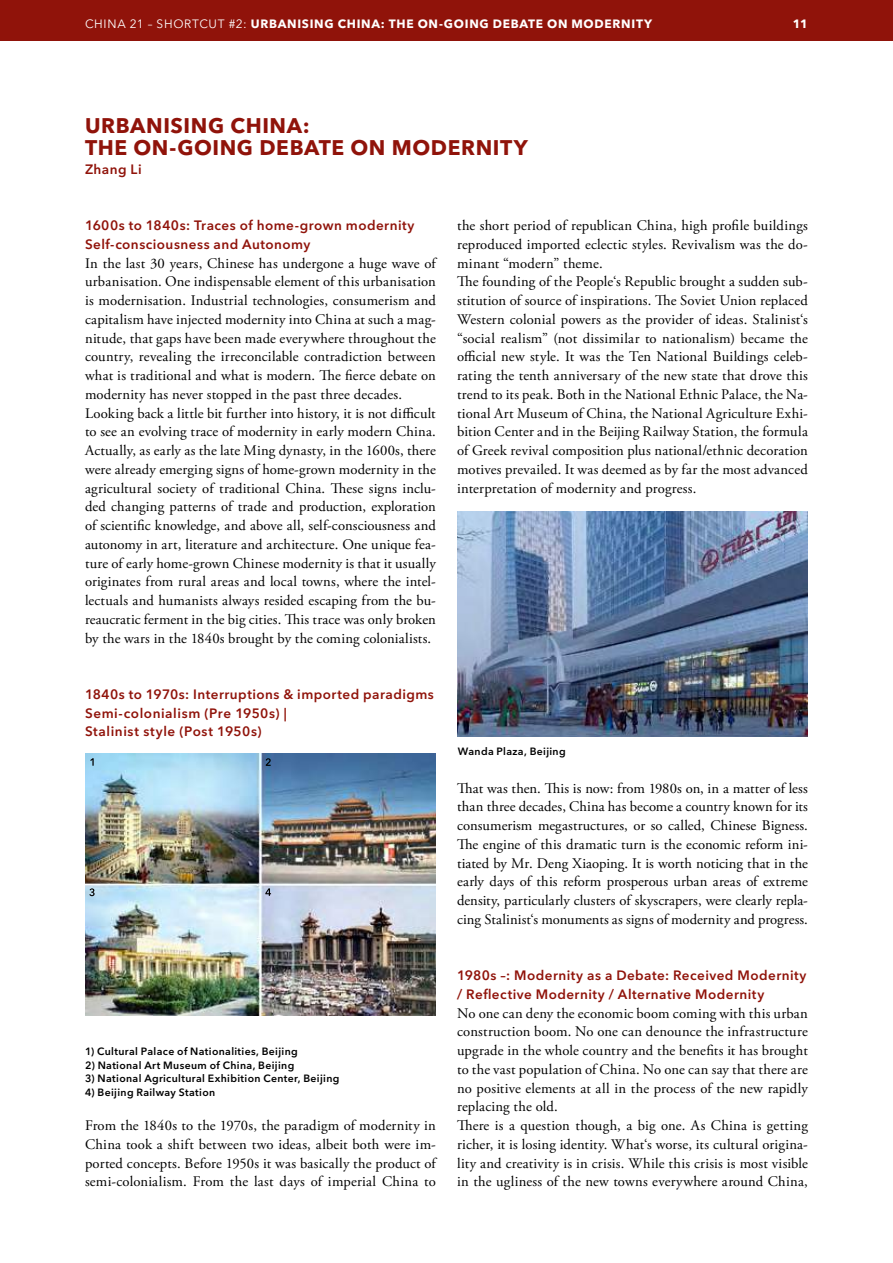
<style>
.page{position:relative;width:893px;height:1263px;background:#fff}
.page>*{position:absolute;margin:0;border:0;box-sizing:border-box;transform-origin:0 0}
.t1{font:700 21px/21.8px "Avenir Next LT Pro";letter-spacing:.025em;color:#90130a}
.t2{font:14.7px/18.8px "Adobe Garamond Pro";letter-spacing:.01em;color:#000}
.t3{font:600 13.5px/18.8px "Avenir Next LT Pro";letter-spacing:.035em;color:#90130a}
.t4{font:700 12px "Avenir Next LT Pro";letter-spacing:.06em;color:#fff}
.t5{font:600 10.5px "Avenir Next LT Pro";letter-spacing:.035em;color:#000}
.s1{font-weight:400}
</style>
<div class="page">
<div style="left:0;top:0;width:893px;height:40px;background:#90130a"></div>
<img style="left:457px;top:511px;width:351px;height:225px">
<img style="left:85px;top:753px;width:351px;height:262px">
<svg style="left:90px;top:758px;width:4px;height:8px"></svg>
<svg style="left:266px;top:758px;width:5px;height:8px"></svg>
<svg style="left:89px;top:888px;width:6px;height:8px"></svg>
<svg style="left:265px;top:888px;width:6px;height:8px"></svg>
<p class="t4" style="left:85px;top:16px;width:569px"><span class="s1">CHINA 21 – SHORTCUT #2:</span> URBANISING CHINA: THE ON-GOING DEBATE ON MODERNITY</p>
<p class="t4" style="left:793px;top:16px;width:17px">11</p>
<h1 class="t1" style="left:85px;top:115px;width:444px">URBANISING CHINA:<br>THE ON-GOING DEBATE ON MODERNITY</h1>
<p class="t3" style="left:85px;top:160px;width:58px">Zhang Li</p>
<p class="t3" style="left:85px;top:216px;width:331px">1600s to 1840s: Traces of home-grown modernity<br>Self-consciousness and Autonomy</p>
<p class="t2" style="left:85px;top:254px;width:352px">In the last 30 years, Chinese has undergone a huge wave of urbanisation. One indispensable element of this urbanisation is modernisation. Industrial technologies, consumerism and capitalism have injected modernity into China at such a mag&shy;nitude, that gaps have been made everywhere throughout the country, revealing the irreconcilable contradiction between what is traditional and what is modern. The fierce debate on modernity has never stopped in the past three decades.<br>Looking back a little bit further into history, it is not difficult to see an evolving trace of modernity in early modern China.<br>Actually, as early as the late Ming dynasty, in the 1600s, there were already emerging signs of home-grown modernity in the agricultural society of traditional China. These signs inclu&shy;ded changing patterns of trade and production, exploration of scientific knowledge, and above all, self-consciousness and autonomy in art, literature and architecture. One unique fea&shy;ture of early home-grown Chinese modernity is that it usually originates from rural areas and local towns, where the intel&shy;lectuals and humanists always resided escaping from the bu&shy;reaucratic ferment in the big cities. This trace was only broken by the wars in the 1840s brought by the coming colonialists.</p>
<p class="t3" style="left:85px;top:685px;width:350px">1840s to 1970s: Interruptions &amp; imported paradigms<br>Semi-colonialism (Pre 1950s) |<br>Stalinist style (Post 1950s)</p>
<p class="t5" style="left:85px;top:1045px;width:214px">1) Cultural Palace of Nationalities, Beijing</p>
<p class="t5" style="left:85px;top:1058px;width:211px">2) National Art Museum of China, Beijing</p>
<p class="t5" style="left:85px;top:1072px;width:256px">3) National Agricultural Exhibition Center, Beijing</p>
<p class="t5" style="left:85px;top:1085px;width:132px">4) Beijing Railway Station</p>
<p class="t2" style="left:85px;top:1117px;width:352px;text-align:justify">From the 1840s to the 1970s, the paradigm of modernity in China took a shift between two ideas, albeit both were im&shy;ported concepts. Before 1950s it was basically the product of semi-colonialism. From the last days of imperial China to</p>
<p class="t2" style="left:457px;top:217px;width:352px">the short period of republican China, high profile buildings reproduced imported eclectic styles. Revivalism was the do&shy;minant “modern” theme.<br>The founding of the People‘s Republic brought a sudden sub&shy;stitution of source of inspirations. The Soviet Union replaced Western colonial powers as the provider of ideas. Stalinist‘s “social realism” (not dissimilar to nationalism) became the official new style. It was the Ten National Buildings celeb&shy;rating the tenth anniversary of the new state that drove this trend to its peak. Both in the National Ethnic Palace, the Na&shy;tional Art Museum of China, the National Agriculture Exhi&shy;bition Center and in the Beijing Railway Station, the formula of Greek revival composition plus national/ethnic decoration motives prevailed. It was deemed as by far the most advanced interpretation of modernity and progress.</p>
<p class="t5" style="left:458px;top:745px;width:109px">Wanda Plaza, Beijing</p>
<p class="t2" style="left:457px;top:779px;width:352px;text-align:justify">That was then. This is now: from 1980s on, in a matter of less than three decades, China has become a country known for its consumerism megastructures, or so called, Chinese Bigness.<br>The engine of this dramatic turn is the economic reform ini&shy;tiated by Mr. Deng Xiaoping. It is worth noticing that in the early days of this reform prosperous urban areas of extreme density, particularly clusters of skyscrapers, were clearly repla&shy;cing Stalinist‘s monuments as signs of modernity and progress.</p>
<p class="t3" style="left:457px;top:966px;width:351px">1980s –: Modernity as a Debate: Received Modernity / Reflective Modernity / Alternative Modernity</p>
<p class="t2" style="left:457px;top:1004px;width:352px">No one can deny the economic boom coming with this urban construction boom. No one can denounce the infrastructure upgrade in the whole country and the benefits it has brought to the vast population of China. No one can say that there are no positive elements at all in the process of the new rapidly replacing the old.<br>There is a question though, a big one. As China is getting richer, it is losing identity. What‘s worse, its cultural origina&shy;lity and creativity is in crisis. While this crisis is most visible in the ugliness of the new towns everywhere around China,</p>
</div>
